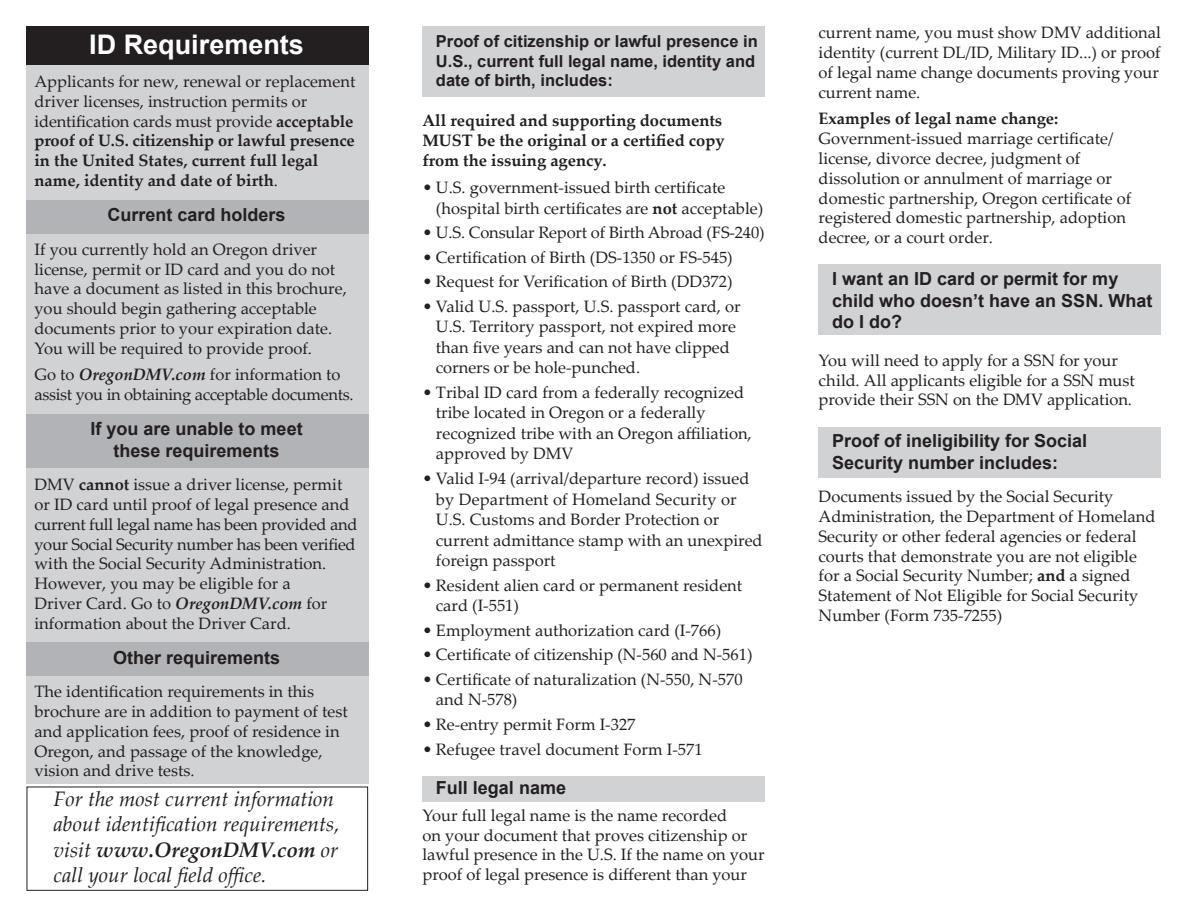
<style>
.page{position:relative;width:1189px;height:918px;background:#fff}
.page>*{position:absolute;margin:0;border:0;box-sizing:border-box;transform-origin:0 0}
.sub_header{font:700 27px "Arial";color:#fff}
.body{font:italic 21px/25.2px "Palatino Linotype";color:#231f20}
.sub_headers_2_12pt_b{font:700 18px/21.6px "Arial";color:#231f20}
.headers_12_pt_Arial{font:700 18px/21.6px "Arial";color:#231f20;text-align:center}
.body-2{font:16.5px/19.8px "Palatino Linotype";color:#231f20}
.body-3{font:700 16.5px/19.8px "Palatino Linotype";color:#231f20}
.sub_headers_2_12pt_b-2{font:700 16.5px/19.8px "Arial";color:#231f20}
.body-4{font:16.5px/19.8px "Palatino Linotype";letter-spacing:-.02em;color:#231f20}
.s1{font-weight:400}
.s2{font-weight:700;font-style:italic}
.s3{font-weight:700}
</style>
<div class="page">
<div style="left:26px;top:26px;width:342px;height:757px;background:#d1d2d4"></div>
<div style="left:422px;top:26px;width:342px;height:70px;background:#d1d2d4"></div>
<div style="left:818px;top:264px;width:342px;height:70px;background:#d1d2d4"></div>
<div style="left:818px;top:427px;width:342px;height:51px;background:#d1d2d4"></div>
<div style="left:26px;top:200px;width:342px;height:33px;background:#b2b3b7"></div>
<div style="left:26px;top:414px;width:342px;height:53px;background:#b2b3b7"></div>
<div style="left:26px;top:642px;width:342px;height:34px;background:#b2b3b7"></div>
<div style="left:422px;top:775px;width:342px;height:26px;background:#d1d2d4"></div>
<div style="left:26px;top:26px;width:342px;height:39px;background:#231f20"></div>
<p class="sub_header" style="left:89px;top:25px;width:216px">ID Requirements</p>
<p class="body-3" style="left:34px;top:71px;width:322px"><span class="s1">Applicants for new, renewal or replacement driver licenses, instruction permits or identification cards must provide</span> acceptable proof of U.S. citizenship or lawful presence in the United States, current full legal name, identity and date of birth<span class="s1">.</span></p>
<p class="headers_12_pt_Arial" style="left:107px;top:204px;width:180px">Current card holders</p>
<p class="body-2" style="left:34px;top:238px;width:314px">If you currently hold an Oregon driver license, permit or ID card and you do not have a document as listed in this brochure, you should begin gathering acceptable documents prior to your expiration date.<br>You will be required to provide proof.</p>
<p class="body-4" style="left:34px;top:364px;width:320px">Go to <span class="s2">OregonDMV.com</span> for information to assist you in obtaining acceptable documents.</p>
<p class="headers_12_pt_Arial" style="left:90px;top:418px;width:214px">If you are unable to meet these requirements</p>
<p class="body-2" style="left:34px;top:474px;width:324px">DMV <span class="s3">cannot</span> issue a driver license, permit or ID card until proof of legal presence and current full legal name has been provided and your Social Security number has been verified with the Social Security Administration.<br>However, you may be eligible for a<br>Driver Card. Go to <span class="s2">OregonDMV.com</span> for information about the Driver Card.</p>
<p class="headers_12_pt_Arial" style="left:113px;top:647px;width:169px">Other requirements</p>
<p class="body-2" style="left:34px;top:681px;width:315px">The identification requirements in this brochure are in addition to payment of test and application fees, proof of residence in Oregon, and passage of the knowledge, vision and drive tests.</p>
<p class="body" style="left:54px;top:785px;width:287px">For the most current information about identification requirements, visit <span class="s3">www.OregonDMV.com</span> or call your local field office.</p>
<p class="sub_headers_2_12pt_b-2" style="left:436px;top:31px;width:323px">Proof of citizenship or lawful presence in<br>U.S., current full legal name, identity and date of birth, includes:</p>
<p class="body-3" style="left:422px;top:110px;width:304px">All required and supporting documents<br>MUST be the original or a certified copy from the issuing agency.</p>
<p class="body-2" style="left:436px;top:177px;width:329px;line-height:20.5px;text-indent:-14px">• U.S. government-issued birth certificate (hospital birth certificates are <span class="s3">not</span> acceptable)</p>
<p class="body-2" style="left:422px;top:222px;width:343px">• U.S. Consular Report of Birth Abroad (FS-240)</p>
<p class="body-2" style="left:422px;top:247px;width:312px">• Certification of Birth (DS-1350 or FS-545)</p>
<p class="body-2" style="left:422px;top:271px;width:312px">• Request for Verification of Birth (DD372)</p>
<p class="body-2" style="left:436px;top:295px;width:306px;line-height:20.5px;text-indent:-14px">• Valid U.S. passport, U.S. passport card, or U.S. Territory passport, not expired more than five years and can not have clipped corners or be hole-punched.</p>
<p class="body-2" style="left:436px;top:381px;width:317px;line-height:20.5px;text-indent:-14px">• Tribal ID card from a federally recognized tribe located in Oregon or a federally recognized tribe with an Oregon affiliation, approved by DMV</p>
<p class="body-2" style="left:436px;top:467px;width:328px;line-height:20.5px;text-indent:-14px">• Valid I-94 (arrival/departure record) issued by Department of Homeland Security or U.S. Customs and Border Protection or current admittance stamp with an unexpired foreign passport</p>
<p class="body-2" style="left:436px;top:574px;width:308px;line-height:20.5px;text-indent:-14px">• Resident alien card or permanent resident card (I-551)</p>
<p class="body-2" style="left:422px;top:619px;width:300px">• Employment authorization card (I-766)</p>
<p class="body-2" style="left:422px;top:644px;width:331px">• Certificate of citizenship (N-560 and N-561)</p>
<p class="body-2" style="left:436px;top:668px;width:308px;line-height:20.5px;text-indent:-14px">• Certificate of naturalization (N-550, N-570 and N-578)</p>
<p class="body-2" style="left:422px;top:714px;width:215px">• Re-entry permit Form I-327</p>
<p class="body-2" style="left:422px;top:739px;width:282px">• Refugee travel document Form I-571</p>
<p class="sub_headers_2_12pt_b" style="left:436px;top:777px;width:132px">Full legal name</p>
<p class="body-2" style="left:422px;top:804px;width:344px">Your full legal name is the name recorded<br>on your document that proves citizenship or lawful presence in the U.S. If the name on your proof of legal presence is different than your</p>
<p class="body-2" style="left:818px;top:22px;width:344px;text-align:justify">current name, you must show DMV additional identity (current DL/ID, Military ID...) or proof of legal name change documents proving your current name.</p>
<p class="body-2" style="left:818px;top:108px;width:314px"><span class="s3">Examples of legal name change:<br></span>Government-issued marriage certificate/ license, divorce decree, judgment of dissolution or annulment of marriage or domestic partnership, Oregon certificate of registered domestic partnership, adoption decree, or a court order.</p>
<p class="sub_headers_2_12pt_b" style="left:832px;top:268px;width:322px">I want an ID card or permit for my child who doesn’t have an SSN. What do I do?</p>
<p class="body-2" style="left:818px;top:350px;width:318px">You will need to apply for a SSN for your child. All applicants eligible for a SSN must provide their SSN on the DMV application.</p>
<p class="sub_headers_2_12pt_b" style="left:832px;top:430px;width:257px">Proof of ineligibility for Social<br>Security number includes:</p>
<p class="body-2" style="left:818px;top:486px;width:338px">Documents issued by the Social Security Administration, the Department of Homeland Security or other federal agencies or federal courts that demonstrate you are not eligible for a Social Security Number; <span class="s3">and</span> a signed Statement of Not Eligible for Social Security Number (Form 735-7255)</p>
</div>
